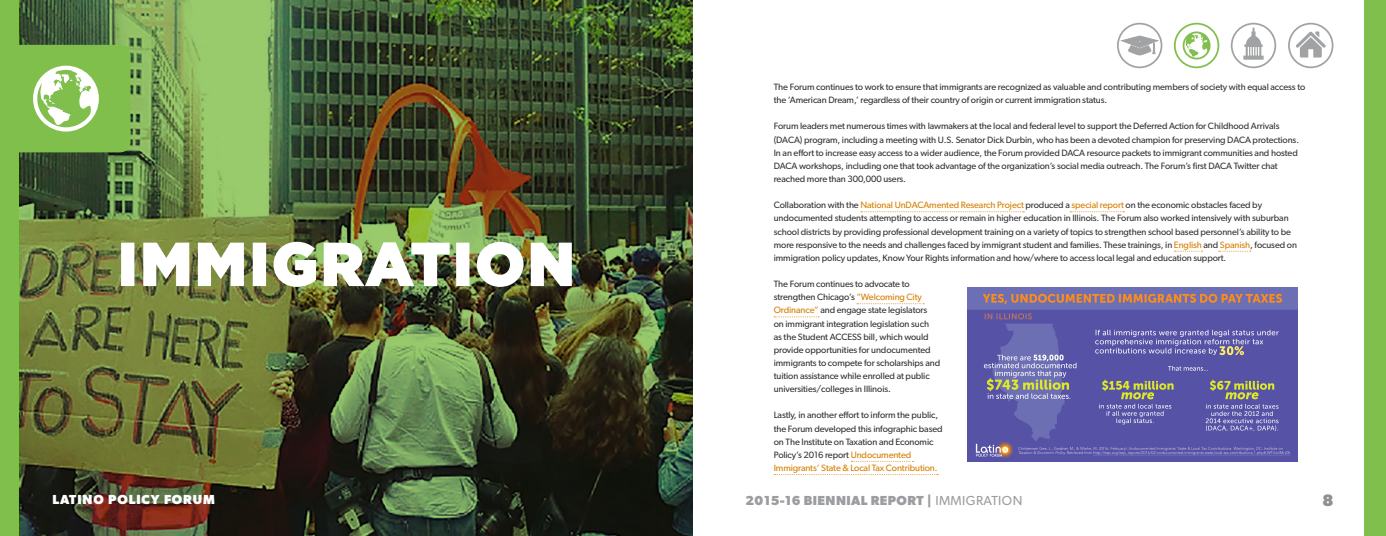
<style>
.page{position:relative;width:1386px;height:536px;background:#fff}
.page>*{position:absolute;margin:0;border:0;box-sizing:border-box;transform-origin:0 0}
.Description{font:900 59.5px "Gotham";letter-spacing:.05em;color:#fff}
.t1{font:700 16.62px "Gibson";color:#8d8f92}
.t2{font:700 13.12px "Gibson";letter-spacing:.03em;color:#9c9da0}
.t3{font:700 13.12px "Gibson";letter-spacing:.07em;color:#fff}
.t4{font:9.19px/13.1px "Gibson";letter-spacing:-.01em;color:#313132}
.s1{color:#d57e00}
.s2{font-weight:400}
</style>
<div class="page">
<img style="left:20px;top:0;width:673px;height:536px">
<div style="left:121px;top:242px;width:13px;height:44px;border:2px solid #fff"></div>
<svg style="left:142px;top:242px;width:48px;height:45px;background:#919765"></svg>
<svg style="left:197px;top:242px;width:48px;height:45px;background:#8e9664"></svg>
<div style="left:253px;top:242px;width:13px;height:44px;border:2px solid #fff"></div>
<img style="left:273px;top:241px;width:44px;height:47px">
<img style="left:323px;top:241px;width:127px;height:46px">
<div style="left:456px;top:242px;width:13px;height:44px;border:2px solid #fff"></div>
<img style="left:476px;top:241px;width:48px;height:47px">
<img style="left:530px;top:242px;width:43px;height:45px">
<svg style="left:20px;top:45px;width:111px;height:107px;background:#94c868"></svg>
<div style="left:0;top:0;width:20px;height:536px;background:#81bf4d"></div>
<div style="left:1365px;top:0;width:21px;height:536px;background:#81bf4d"></div>
<svg style="left:861px;top:211px;width:163px;height:1px"></svg>
<svg style="left:1070px;top:211px;width:54px;height:1px"></svg>
<svg style="left:1174px;top:251px;width:28px;height:1px"></svg>
<svg style="left:1219px;top:251px;width:32px;height:1px"></svg>
<svg style="left:857px;top:303px;width:67px;height:1px"></svg>
<svg style="left:774px;top:316px;width:45px;height:1px"></svg>
<svg style="left:851px;top:461px;width:62px;height:1px"></svg>
<svg style="left:774px;top:474px;width:164px;height:1px"></svg>
<svg style="left:1183px;top:31px;width:28px;height:28px"></svg>
<svg style="left:1120px;top:35px;width:39px;height:21px"></svg>
<div style="left:1117px;top:23px;width:45px;height:45px;border:2px solid #828486;border-radius:50%"></div>
<svg style="left:1296px;top:31px;width:30px;height:26px"></svg>
<div style="left:1288px;top:23px;width:45px;height:45px;border:2px solid #828486;border-radius:50%"></div>
<div style="left:1174px;top:23px;width:45px;height:45px;border:2px solid #81bf4d;border-radius:50%"></div>
<svg style="left:1243px;top:28px;width:21px;height:32px"></svg>
<div style="left:1231px;top:23px;width:45px;height:45px;border:2px solid #828486;border-radius:50%"></div>
<img style="left:967px;top:287px;width:331px;height:174px">
<p class="Description" style="left:118px;top:229px;width:458px">IMMIGRATION</p>
<p class="t4" style="left:774px;top:80px;width:533px">The Forum continues to work to ensure that immigrants are recognized as valuable and contributing members of society with equal access to the ‘American Dream,’ regardless of their country of origin or current immigration status.</p>
<p class="t4" style="left:774px;top:119px;width:527px">Forum leaders met numerous times with lawmakers at the local and federal level to support the Deferred Action for Childhood Arrivals (DACA) program, including a meeting with U.S. Senator Dick Durbin, who has been a devoted champion for preserving DACA protections.<br>In an effort to increase easy access to a wider audience, the Forum provided DACA resource packets to immigrant communities and hosted DACA workshops, including one that took advantage of the organization’s social media outreach. The Forum’s first DACA Twitter chat reached more than 300,000 users.</p>
<p class="t4" style="left:774px;top:198px;width:525px">Collaboration with the <span class="s1">National UnDACAmented Research Project</span> produced a <span class="s1">special report</span> on the economic obstacles faced by undocumented students attempting to access or remain in higher education in Illinois. The Forum also worked intensively with suburban school districts by providing professional development training on a variety of topics to strengthen school based personnel’s ability to be more responsive to the needs and challenges faced by immigrant student and families. These trainings, in <span class="s1">English</span> and <span class="s1">Spanish</span>, focused on immigration policy updates, Know Your Rights information and how/where to access local legal and education support.</p>
<p class="t4" style="left:774px;top:277px;width:168px">The Forum continues to advocate to strengthen Chicago’s <span class="s1">“Welcoming City Ordinance”</span> and engage state legislators<br>on immigrant integration legislation such<br>as the Student ACCESS bill, which would provide opportunities for undocumented immigrants to compete for scholarships and tuition assistance while enrolled at public universities/colleges in Illinois.</p>
<p class="t4" style="left:774px;top:408px;width:170px">Lastly, in another effort to inform the public, the Forum developed this infographic based on The Institute on Taxation and Economic Policy’s 2016 report <span class="s1">Undocumented Immigrants’ State &amp; Local Tax Contribution.</span></p>
<p class="t3" style="left:52px;top:491px;width:164px">LATINO POLICY FORUM</p>
<p class="t2" style="left:746px;top:493px;width:278px">2015-16 BIENNIAL REPORT | <span class="s2">IMMIGRATION</span></p>
<p class="t1" style="left:1322px;top:490px;width:13px">8</p>
</div>
